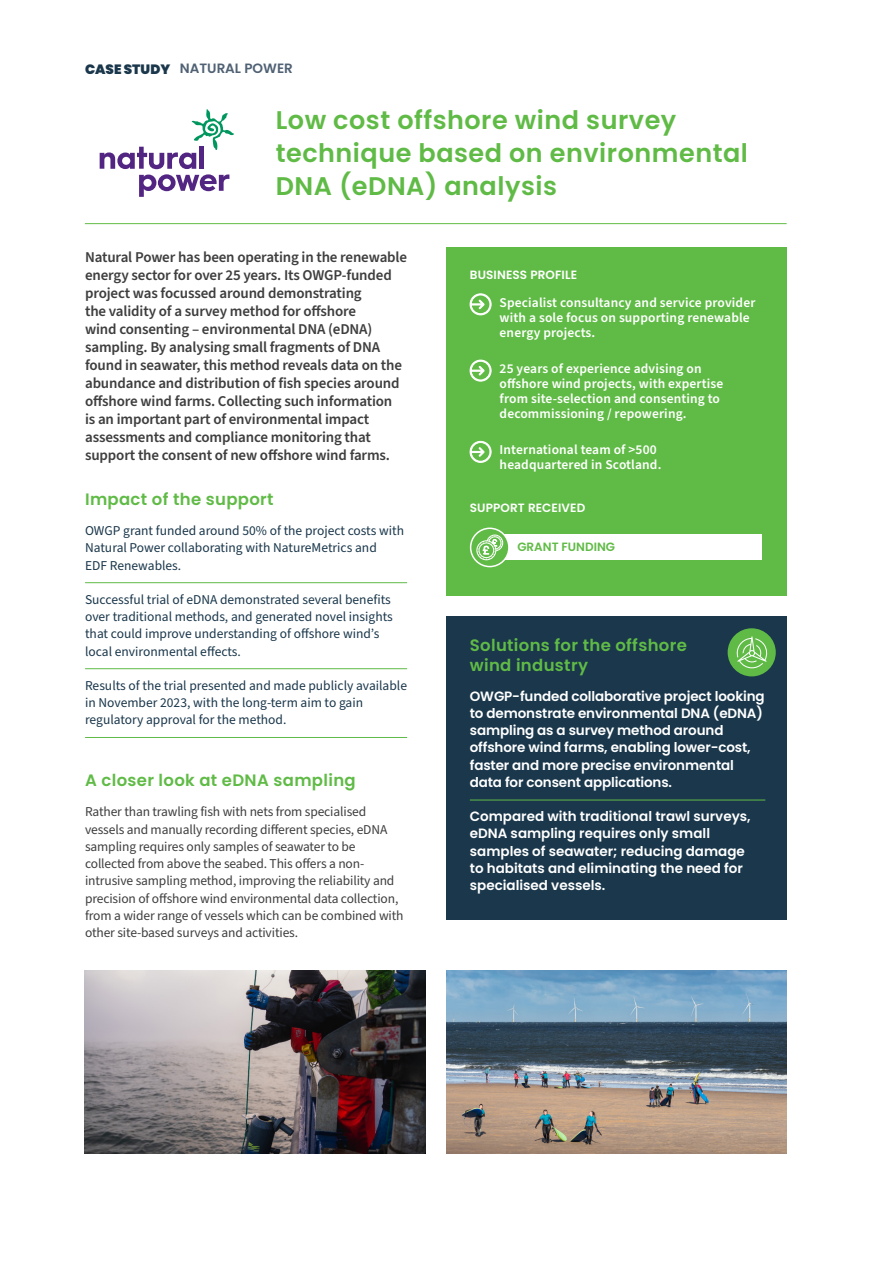
<style>
.page{position:relative;width:893px;height:1263px;background:#fff}
.page>*{position:absolute;margin:0;border:0;box-sizing:border-box;transform-origin:0 0}
._1_Heading__excluded_from_TOC{font:600 25.5px/33px "Poppins";letter-spacing:.02em;color:#60bb46}
._1_1_Heading{font:600 16.5px/19.5px "Poppins";letter-spacing:.02em;color:#60bb46}
.Intro_Bold{font:600 15px/18px "Source Sans Pro";letter-spacing:-.01em;color:#3e3e3f}
.Lined_Bullets__in_body{font:13.5px/17.2px "Source Sans Pro";color:#1a374b}
.t1{font:13.5px/17.2px "Source Sans Pro";letter-spacing:-.01em;color:#3e3e3f}
.Boxed_Bullets__Large{font:600 13.5px/17.2px "Poppins";letter-spacing:-.01em;color:#fff}
.Company_Info__Bullets_BOLD{font:600 13.5px/15px "Source Sans Pro";letter-spacing:.01em;color:#fff}
.Case_Study_name{font:600 13.5px "Poppins";color:#506174}
.t2{font:900 13.5px "Poppins";color:#1a374b}
.Company_Info__Headings{font:600 12px "Poppins";letter-spacing:.01em;color:#fff}
.Support_item{font:600 12px "Poppins";color:#60bb46}
</style>
<div class="page">
<svg style="left:100px;top:109px;width:134px;height:88px"></svg>
<hr style="left:85px;top:582px;width:322px;height:1px;background:#60bb46">
<hr style="left:85px;top:668px;width:322px;height:1px;background:#60bb46">
<hr style="left:85px;top:737px;width:322px;height:1px;background:#60bb46">
<img style="left:446px;top:971px;width:341px;height:183px">
<img style="left:85px;top:971px;width:340px;height:183px">
<hr style="left:85px;top:223px;width:702px;height:1px;background:#60bb46">
<div style="left:446px;top:247px;width:341px;height:348px;background:#60bb46"></div>
<svg style="left:470px;top:293px;width:21px;height:22px"></svg>
<svg style="left:470px;top:360px;width:21px;height:21px"></svg>
<svg style="left:470px;top:441px;width:21px;height:22px"></svg>
<div style="left:492px;top:535px;width:270px;height:25px;background:#fff"></div>
<svg style="left:471px;top:528px;width:38px;height:39px"></svg>
<svg style="left:476px;top:534px;width:27px;height:27px"></svg>
<div style="left:470px;top:527px;width:40px;height:40px;border:2px solid #fff;border-radius:50%"></div>
<div style="left:446px;top:617px;width:341px;height:303px;background:#1a374b"></div>
<hr style="left:470px;top:800px;width:295px;height:1px;background:#60bb46">
<div style="left:728px;top:629px;width:47px;height:47px;background:#60bb46;border-radius:50%"></div>
<svg style="left:737px;top:636px;width:31px;height:32px"></svg>
<div style="left:728px;top:628px;width:48px;height:48px;border:2px solid #60bb46;border-radius:50%"></div>
<p class="t2" style="left:85px;top:61px;width:87px">CASE STUDY</p>
<p class="Case_Study_name" style="left:180px;top:60px;width:114px">NATURAL POWER</p>
<p class="_1_Heading__excluded_from_TOC" style="left:276px;top:104px;width:474px">Low cost offshore wind survey technique based on environmental<br>DNA (eDNA) analysis</p>
<p class="Intro_Bold" style="left:85px;top:248px;width:324px">Natural Power has been operating in the renewable energy sector for over 25 years. Its OWGP-funded project was focussed around demonstrating<br>the validity of a survey method for offshore<br>wind consenting – environmental DNA (eDNA) sampling. By analysing small fragments of DNA found in seawater, this method reveals data on the abundance and distribution of fish species around offshore wind farms. Collecting such information<br>is an important part of environmental impact assessments and compliance monitoring that support the consent of new offshore wind farms.</p>
<p class="_1_1_Heading" style="left:85px;top:490px;width:190px">Impact of the support</p>
<p class="Lined_Bullets__in_body" style="left:85px;top:522px;width:320px">OWGP grant funded around 50% of the project costs with<br>Natural Power collaborating with NatureMetrics and<br>EDF Renewables.</p>
<p class="Lined_Bullets__in_body" style="left:85px;top:591px;width:309px">Successful trial of eDNA demonstrated several benefits over traditional methods, and generated novel insights that could improve understanding of offshore wind’s local environmental effects.</p>
<p class="Lined_Bullets__in_body" style="left:85px;top:677px;width:323px">Results of the trial presented and made publicly available in November 2023, with the long-term aim to gain regulatory approval for the method.</p>
<p class="_1_1_Heading" style="left:85px;top:771px;width:272px">A closer look at eDNA sampling</p>
<p class="t1" style="left:85px;top:804px;width:320px">Rather than trawling fish with nets from specialised vessels and manually recording different species, eDNA sampling requires only samples of seawater to be collected from above the seabed. This offers a non&shy;intrusive sampling method, improving the reliability and precision of offshore wind environmental data collection, from a wider range of vessels which can be combined with other site-based surveys and activities.</p>
<p class="Company_Info__Headings" style="left:470px;top:268px;width:109px">BUSINESS PROFILE</p>
<p class="Company_Info__Bullets_BOLD" style="left:500px;top:295px;width:257px">Specialist consultancy and service provider with a sole focus on supporting renewable energy projects.</p>
<p class="Company_Info__Bullets_BOLD" style="left:500px;top:362px;width:225px">25 years of experience advising on offshore wind projects, with expertise from site-selection and consenting to decommissioning / repowering.</p>
<p class="Company_Info__Bullets_BOLD" style="left:500px;top:443px;width:163px">International team of &gt;500 headquartered in Scotland.</p>
<p class="Company_Info__Headings" style="left:470px;top:501px;width:117px">SUPPORT RECEIVED</p>
<p class="Support_item" style="left:517px;top:540px;width:99px">GRANT FUNDING</p>
<p class="_1_1_Heading" style="left:470px;top:636px;width:219px">Solutions for the offshore wind industry</p>
<p class="Boxed_Bullets__Large" style="left:470px;top:687px;width:296px">OWGP-funded collaborative project looking to demonstrate environmental DNA (eDNA) sampling as a survey method around offshore wind farms, enabling lower-cost, faster and more precise environmental data for consent applications.</p>
<p class="Boxed_Bullets__Large" style="left:470px;top:808px;width:282px">Compared with traditional trawl surveys, eDNA sampling requires only small samples of seawater; reducing damage to habitats and eliminating the need for specialised vessels.</p>
</div>
